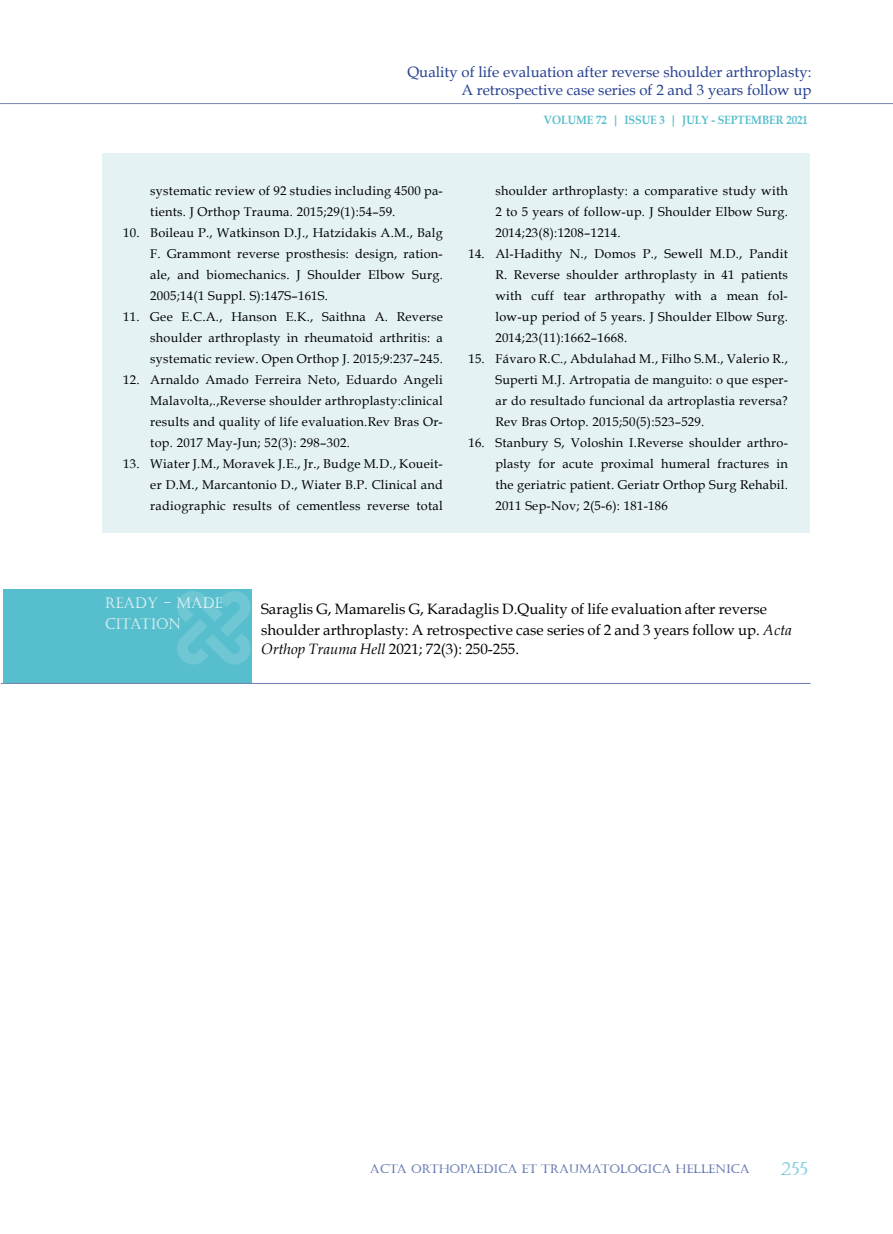
<style>
.page{position:relative;width:893px;height:1234px;background:#fff}
.page>*{position:absolute;margin:0;border:0;box-sizing:border-box;transform-origin:0 0}
.t1{font:18px "Castellar";color:#57becd}
.t2{font:15px/21px "Book Antiqua";color:#000}
.t3{font:15px/17.2px "Book Antiqua";color:#25408f;text-align:right}
.t4{font:15px/21px "Castellar";color:#fff;scale:.93 1}
.t5{font:12.75px/21px "Book Antiqua";letter-spacing:.02em;color:#000;text-align:justify}
.t6{font:12px "Castellar";color:#25408f}
.t7{font:700 12px "Book Antiqua";color:#57becd;scale:.9 1}
.s1{font-style:italic}
</style>
<div class="page">
<hr style="left:0;top:103px;width:893px;height:3px;background:#000;opacity:.75">
<div style="left:102px;top:153px;width:707px;height:380px;background:#e4f2f4"></div>
<div style="left:3px;top:589px;width:248px;height:94px;background:#57becd"></div>
<svg style="left:177px;top:589px;width:75px;height:75px"></svg>
<hr style="left:1px;top:681px;width:812px;height:3px;background:#000;opacity:.75">
<p class="t3" style="left:407px;top:63px;width:405px">Quality of life evaluation after reverse shoulder arthroplasty:<br>A retrospective case series of 2 and 3 years follow up</p>
<p class="t5" style="left:150px;top:180px;width:294px">systematic review of 92 studies including 4500 pa&shy;tients. J Orthop Trauma. 2015;29(1):54–59.</p>
<p class="t5" style="left:150px;top:222px;width:294px;text-indent:-27px">10. Boileau P., Watkinson D.J., Hatzidakis A.M., Balg F. Grammont reverse prosthesis: design, ration&shy;ale, and biomechanics. J Shoulder Elbow Surg.<br>2005;14(1 Suppl. S):147S–161S.</p>
<p class="t5" style="left:150px;top:306px;width:294px;text-indent:-27px">11. Gee E.C.A., Hanson E.K., Saithna A. Reverse shoulder arthroplasty in rheumatoid arthritis: a systematic review. Open Orthop J. 2015;9:237–245.</p>
<p class="t5" style="left:150px;top:369px;width:294px;text-indent:-27px">12. Arnaldo Amado Ferreira Neto, Eduardo Angeli Malavolta,.,Reverse shoulder arthroplasty:clinical results and quality of life evaluation.Rev Bras Or&shy;top. 2017 May-Jun; 52(3): 298–302.</p>
<p class="t5" style="left:150px;top:453px;width:294px;text-indent:-27px">13. Wiater J.M., Moravek J.E., Jr., Budge M.D., Koueit&shy;er D.M., Marcantonio D., Wiater B.P. Clinical and radiographic results of cementless reverse total</p>
<p class="t7" style="left:544px;top:111px;width:295px">VOLUME 72 | ISSUE 3 | JULY - SEPTEMBER 2021</p>
<p class="t5" style="left:495px;top:180px;width:294px">shoulder arthroplasty: a comparative study with 2 to 5 years of follow-up. J Shoulder Elbow Surg.<br>2014;23(8):1208–1214.</p>
<p class="t5" style="left:495px;top:243px;width:294px;text-indent:-27px">14. Al-Hadithy N., Domos P., Sewell M.D., Pandit R. Reverse shoulder arthroplasty in 41 patients with cuff tear arthropathy with a mean fol&shy;low-up period of 5 years. J Shoulder Elbow Surg.<br>2014;23(11):1662–1668.</p>
<p class="t5" style="left:495px;top:348px;width:294px;text-indent:-27px">15. Fávaro R.C., Abdulahad M., Filho S.M., Valerio R., Superti M.J. Artropatia de manguito: o que esper&shy;ar do resultado funcional da artroplastia reversa?<br>Rev Bras Ortop. 2015;50(5):523–529.</p>
<p class="t5" style="left:495px;top:432px;width:294px;text-indent:-27px">16. Stanbury S, Voloshin I.Reverse shoulder arthro&shy;plasty for acute proximal humeral fractures in the geriatric patient. Geriatr Orthop Surg Rehabil.<br>2011 Sep-Nov; 2(5-6): 181-186</p>
<p class="t4" style="left:105px;top:592px;width:128px">READY - MADE<br>CITATION</p>
<p class="t2" style="left:261px;top:598px;width:532px">Saraglis G, Mamarelis G, Karadaglis D.Quality of life evaluation after reverse shoulder arthroplasty: A retrospective case series of 2 and 3 years follow up. <span class="s1">Acta</span></p>
<p class="t2" style="left:261px;top:638px;width:259px"><span class="s1">Orthop Trauma Hell</span> 2021; 72(3): 250-255.</p>
<p class="t6" style="left:370px;top:1161px;width:381px">ACTA ORTHOPAEDICA ET TRAUMATOLOGICA HELLENICA</p>
<h1 class="t1" style="left:781px;top:1157px;width:28px">255</h1>
</div>
